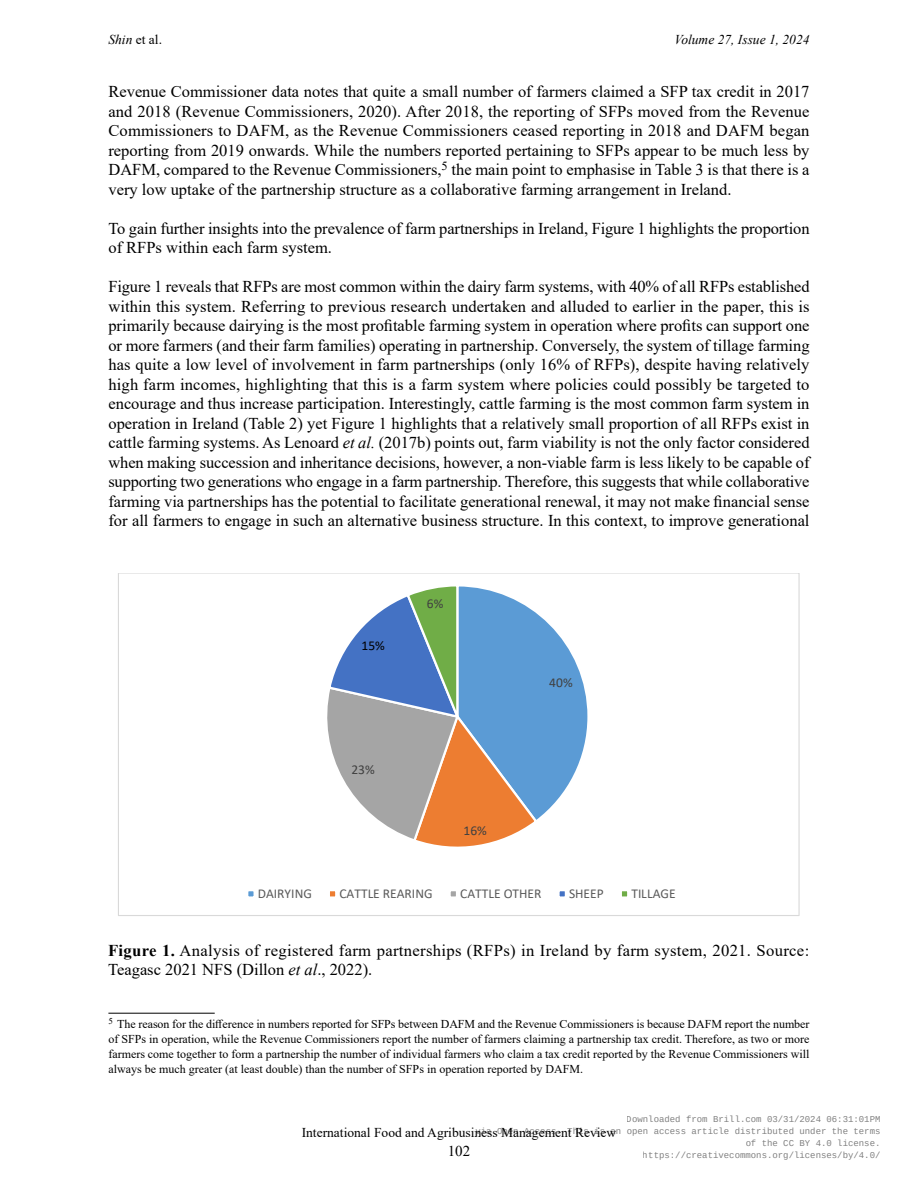
<style>
.page{position:relative;width:918px;height:1188px;background:#fff}
.page>*{position:absolute;margin:0;border:0;box-sizing:border-box;transform-origin:0 0}
.TEXT{font:16.5px/19.5px "Times New Roman";color:#000;text-align:justify}
.FIG_LEG{font:16.5px/19.5px "Times New Roman";letter-spacing:.02em;color:#000}
.t1{font:15px "Times New Roman";color:#000}
.t2{font:13.5px "Times New Roman";color:#000}
.t3{font:13.5px "Calibri";color:#595959}
.t4{font:italic 13.5px "Times New Roman";color:#000}
.t5{font:13.5px "Calibri";color:#404040}
.t6{font:13.5px "Calibri";color:#000}
.FOOTNOTE{font:12px/15px "Times New Roman";color:#000;text-align:justify}
.t7{font:9px/12px "Liberation Mono";color:rgb(0 0 0/.5);text-align:right}
.s1{font-style:italic}
.s2{font-weight:700}
</style>
<div class="page">
<hr style="left:108px;top:1013px;width:107px;height:1px;background:#000">
<svg style="left:327px;top:586px;width:261px;height:261px"></svg>
<div style="left:247px;top:890px;width:8px;height:8px;background:#5b9bd5"></div>
<div style="left:246px;top:889px;width:10px;height:10px;border:2px solid #fff"></div>
<div style="left:329px;top:890px;width:7px;height:8px;background:#ed7d31"></div>
<div style="left:328px;top:889px;width:9px;height:10px;border:2px solid #fff"></div>
<div style="left:450px;top:890px;width:7px;height:8px;background:#a5a5a5"></div>
<div style="left:448px;top:889px;width:10px;height:10px;border:2px solid #fff"></div>
<div style="left:559px;top:890px;width:7px;height:8px;background:#4472c4"></div>
<div style="left:557px;top:889px;width:10px;height:10px;border:2px solid #fff"></div>
<div style="left:621px;top:890px;width:7px;height:8px;background:#70ad47"></div>
<div style="left:620px;top:889px;width:9px;height:10px;border:2px solid #fff"></div>
<p class="t2" style="left:108px;top:30px;width:55px"><span class="s1">Shin</span> et al.</p>
<p class="t4" style="left:675px;top:30px;width:136px">Volume 27, Issue 1, 2024</p>
<p class="TEXT" style="left:108px;top:82px;width:703px">Revenue Commissioner data notes that quite a small number of farmers claimed a SFP tax credit in 2017 and 2018 (Revenue Commissioners, 2020). After 2018, the reporting of SFPs moved from the Revenue Commissioners to DAFM, as the Revenue Commissioners ceased reporting in 2018 and DAFM began reporting from 2019 onwards. While the numbers reported pertaining to SFPs appear to be much less by DAFM, compared to the Revenue Commissioners,<sup>5</sup> the main point to emphasise in Table 3 is that there is a very low uptake of the partnership structure as a collaborative farming arrangement in Ireland.</p>
<p class="TEXT" style="left:108px;top:218px;width:703px">To gain further insights into the prevalence of farm partnerships in Ireland, Figure 1 highlights the proportion of RFPs within each farm system.</p>
<p class="TEXT" style="left:108px;top:277px;width:703px">Figure 1 reveals that RFPs are most common within the dairy farm systems, with 40% of all RFPs established within this system. Referring to previous research undertaken and alluded to earlier in the paper, this is primarily because dairying is the most profitable farming system in operation where profits can support one or more farmers (and their farm families) operating in partnership. Conversely, the system of tillage farming has quite a low level of involvement in farm partnerships (only 16% of RFPs), despite having relatively high farm incomes, highlighting that this is a farm system where policies could possibly be targeted to encourage and thus increase participation. Interestingly, cattle farming is the most common farm system in operation in Ireland (Table 2) yet Figure 1 highlights that a relatively small proportion of all RFPs exist in cattle farming systems. As Lenoard <span class="s1">et al.</span> (2017b) points out, farm viability is not the only factor considered when making succession and inheritance decisions, however, a non-viable farm is less likely to be capable of supporting two generations who engage in a farm partnership. Therefore, this suggests that while collaborative farming via partnerships has the potential to facilitate generational renewal, it may not make financial sense for all farmers to engage in such an alternative business structure. In this context, to improve generational</p>
<p class="t6" style="left:362px;top:636px;width:25px">15%</p>
<p class="t5" style="left:427px;top:594px;width:18px">6%</p>
<p class="t5" style="left:351px;top:760px;width:25px">23%</p>
<p class="t5" style="left:464px;top:822px;width:25px">16%</p>
<p class="t5" style="left:549px;top:673px;width:25px">40%</p>
<p class="t3" style="left:258px;top:884px;width:56px">DAIRYING</p>
<p class="t3" style="left:339px;top:884px;width:95px">CATTLE REARING</p>
<p class="t3" style="left:460px;top:884px;width:83px">CATTLE OTHER</p>
<p class="t3" style="left:569px;top:884px;width:36px">SHEEP</p>
<p class="t3" style="left:631px;top:884px;width:46px">TILLAGE</p>
<p class="FIG_LEG" style="left:108px;top:940px;width:703px"><span class="s2">Figure 1.</span> Analysis of registered farm partnerships (RFPs) in Ireland by farm system, 2021. Source:<br>Teagasc 2021 NFS (Dillon <span class="s1">et al</span>., 2022).</p>
<p class="FOOTNOTE" style="left:108px;top:1016px;width:703px"><sup>5</sup> The reason for the difference in numbers reported for SFPs between DAFM and the Revenue Commissioners is because DAFM report the number of SFPs in operation, while the Revenue Commissioners report the number of farmers claiming a partnership tax credit. Therefore, as two or more farmers come together to form a partnership the number of individual farmers who claim a tax credit reported by the Revenue Commissioners will always be much greater (at least double) than the number of SFPs in operation reported by DAFM.</p>
<p class="t7" style="left:476px;top:1114px;width:407px">Downloaded from Brill.com 03/31/2024 06:31:01PM<br>via Open Access. This is an open access article distributed under the terms of the CC BY 4.0 license.<br>https://creativecommons.org/licenses/by/4.0/</p>
<p class="t2" style="left:302px;top:1123px;width:316px">International Food and Agribusiness Management Review</p>
<p class="t1" style="left:448px;top:1141px;width:24px">102</p>
</div>
